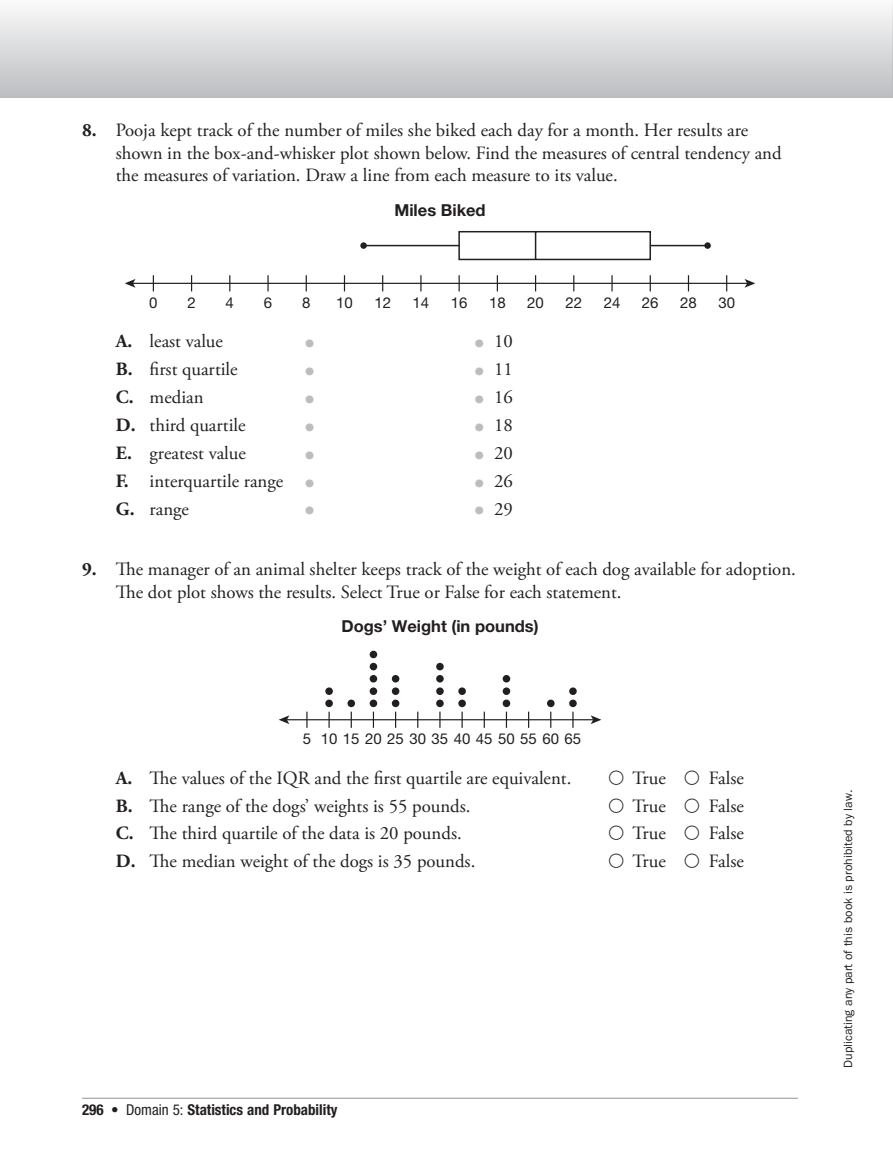
<style>
.page{position:relative;width:893px;height:1175px;background:#fff}
.page>*{position:absolute;margin:0;border:0;box-sizing:border-box;transform-origin:0 0}
.t1{font:28.5px "Adobe Garamond Pro";color:#bcbdc0}
.t2{font:18.75px/22.5px "Adobe Garamond Pro";color:#231f20}
.t3{font:700 16.5px "Helvetica Neue LT Std";color:#231f20}
.t4{font:15px "Helvetica Neue LT Std";color:#231f20}
.t5{font:700 condensed 15px "Helvetica Neue LT Std";color:#231f20}
.t6{font:12px "ITC Franklin Gothic Std";color:#231f20}
.s1{font-weight:700}
.s2{font-size:28.5px;color:#bcbdc0}
.s3{font-weight:400}
</style>
<div class="page">
<div style="left:0;top:0;width:892px;height:97px;background:linear-gradient(to bottom,#fafafb,#bdbec1)"></div>
<hr style="left:892px;top:0;width:1px;height:97px;background:#bcbdc0">
<hr style="left:132px;top:283px;width:615px;height:1px;background:#231f20">
<svg style="left:744px;top:279px;width:11px;height:9px"></svg>
<svg style="left:125px;top:279px;width:10px;height:9px"></svg>
<svg style="left:153px;top:275px;width:1px;height:16px"></svg>
<svg style="left:382px;top:275px;width:1px;height:16px"></svg>
<svg style="left:344px;top:275px;width:1px;height:16px"></svg>
<svg style="left:496px;top:275px;width:2px;height:16px"></svg>
<svg style="left:573px;top:275px;width:1px;height:16px"></svg>
<svg style="left:649px;top:275px;width:1px;height:16px"></svg>
<svg style="left:611px;top:275px;width:1px;height:16px"></svg>
<svg style="left:687px;top:275px;width:2px;height:16px"></svg>
<svg style="left:229px;top:275px;width:1px;height:16px"></svg>
<svg style="left:191px;top:275px;width:1px;height:16px"></svg>
<svg style="left:305px;top:275px;width:2px;height:16px"></svg>
<svg style="left:267px;top:275px;width:1px;height:16px"></svg>
<svg style="left:458px;top:275px;width:1px;height:16px"></svg>
<svg style="left:420px;top:275px;width:1px;height:16px"></svg>
<svg style="left:535px;top:275px;width:1px;height:16px"></svg>
<svg style="left:726px;top:275px;width:1px;height:16px"></svg>
<div style="left:360px;top:242px;width:7px;height:7px;background:#231f20;border-radius:50%"></div>
<div style="left:704px;top:242px;width:6px;height:7px;background:#231f20;border-radius:50%"></div>
<hr style="left:363px;top:245px;width:344px;height:1px;background:#231f20">
<svg style="left:457px;top:231px;width:194px;height:30px"></svg>
<div style="left:547px;top:700px;width:7px;height:7px;background:#231f20;border-radius:50%"></div>
<div style="left:347px;top:700px;width:8px;height:7px;background:#231f20;border-radius:50%"></div>
<div style="left:458px;top:700px;width:8px;height:7px;background:#231f20;border-radius:50%"></div>
<div style="left:458px;top:687px;width:8px;height:8px;background:#231f20;border-radius:50%"></div>
<div style="left:569px;top:700px;width:7px;height:7px;background:#231f20;border-radius:50%"></div>
<div style="left:569px;top:687px;width:7px;height:8px;background:#231f20;border-radius:50%"></div>
<div style="left:325px;top:700px;width:8px;height:7px;background:#231f20;border-radius:50%"></div>
<div style="left:325px;top:687px;width:8px;height:8px;background:#231f20;border-radius:50%"></div>
<hr style="left:286px;top:719px;width:307px;height:1px;background:#231f20">
<svg style="left:590px;top:715px;width:11px;height:9px"></svg>
<svg style="left:279px;top:715px;width:10px;height:9px"></svg>
<svg style="left:572px;top:712px;width:2px;height:16px"></svg>
<svg style="left:306px;top:712px;width:2px;height:16px"></svg>
<svg style="left:350px;top:712px;width:2px;height:16px"></svg>
<svg style="left:328px;top:712px;width:2px;height:16px"></svg>
<svg style="left:373px;top:712px;width:1px;height:16px"></svg>
<svg style="left:395px;top:712px;width:1px;height:16px"></svg>
<svg style="left:417px;top:712px;width:2px;height:16px"></svg>
<svg style="left:439px;top:712px;width:2px;height:16px"></svg>
<svg style="left:461px;top:712px;width:2px;height:16px"></svg>
<svg style="left:483px;top:712px;width:2px;height:16px"></svg>
<svg style="left:506px;top:712px;width:1px;height:16px"></svg>
<svg style="left:528px;top:712px;width:1px;height:16px"></svg>
<svg style="left:550px;top:712px;width:1px;height:16px"></svg>
<div style="left:369px;top:700px;width:8px;height:7px;background:#231f20;border-radius:50%"></div>
<div style="left:369px;top:687px;width:8px;height:8px;background:#231f20;border-radius:50%"></div>
<div style="left:369px;top:675px;width:8px;height:8px;background:#231f20;border-radius:50%"></div>
<div style="left:369px;top:663px;width:8px;height:7px;background:#231f20;border-radius:50%"></div>
<div style="left:369px;top:651px;width:8px;height:7px;background:#231f20;border-radius:50%"></div>
<div style="left:436px;top:700px;width:7px;height:7px;background:#231f20;border-radius:50%"></div>
<div style="left:436px;top:687px;width:7px;height:8px;background:#231f20;border-radius:50%"></div>
<div style="left:436px;top:675px;width:7px;height:8px;background:#231f20;border-radius:50%"></div>
<div style="left:436px;top:663px;width:7px;height:7px;background:#231f20;border-radius:50%"></div>
<div style="left:392px;top:700px;width:7px;height:7px;background:#231f20;border-radius:50%"></div>
<div style="left:392px;top:687px;width:7px;height:8px;background:#231f20;border-radius:50%"></div>
<div style="left:392px;top:675px;width:7px;height:8px;background:#231f20;border-radius:50%"></div>
<div style="left:502px;top:700px;width:8px;height:7px;background:#231f20;border-radius:50%"></div>
<div style="left:502px;top:687px;width:8px;height:8px;background:#231f20;border-radius:50%"></div>
<div style="left:502px;top:675px;width:8px;height:8px;background:#231f20;border-radius:50%"></div>
<hr style="left:82px;top:1098px;width:716px;height:1px;background:#939598">
<p class="t2" style="left:116px;top:120px;width:667px;text-indent:-34px"><span class="s1">8.</span> Pooja kept track of the number of miles she biked each day for a month. Her results are shown in the box-and-whisker plot shown below. Find the measures of central tendency and the measures of variation. Draw a line from each measure to its value.</p>
<p class="t3" style="left:394px;top:200px;width:93px">Miles Biked</p>
<p class="t4" style="left:149px;top:294px;width:10px">0</p>
<p class="t4" style="left:187px;top:294px;width:10px">2</p>
<p class="t4" style="left:226px;top:294px;width:10px">4</p>
<p class="t4" style="left:264px;top:294px;width:10px">6</p>
<p class="t4" style="left:302px;top:294px;width:10px">8</p>
<p class="t4" style="left:336px;top:294px;width:18px">10</p>
<p class="t4" style="left:374px;top:294px;width:18px">12</p>
<p class="t4" style="left:412px;top:294px;width:18px">14</p>
<p class="t4" style="left:451px;top:294px;width:18px">16</p>
<p class="t4" style="left:489px;top:294px;width:18px">18</p>
<p class="t4" style="left:527px;top:294px;width:18px">20</p>
<p class="t4" style="left:565px;top:294px;width:18px">22</p>
<p class="t4" style="left:603px;top:294px;width:18px">24</p>
<p class="t4" style="left:642px;top:294px;width:18px">26</p>
<p class="t4" style="left:680px;top:294px;width:18px">28</p>
<p class="t4" style="left:718px;top:294px;width:18px">30</p>
<p class="t2" style="left:116px;top:331px;width:109px"><span class="s1">A.</span> least value</p>
<h1 class="t1" style="left:304px;top:327px;width:13px">•</h1>
<p class="t2" style="left:474px;top:331px;width:41px"><span class="s2">•</span> 10</p>
<p class="t2" style="left:116px;top:359px;width:123px"><span class="s1">B.</span> first quartile</p>
<h1 class="t1" style="left:304px;top:355px;width:13px">•</h1>
<p class="t2" style="left:474px;top:359px;width:41px"><span class="s2">•</span> 11</p>
<p class="t2" style="left:116px;top:387px;width:89px"><span class="s1">C.</span> median</p>
<h1 class="t1" style="left:304px;top:383px;width:13px">•</h1>
<p class="t2" style="left:474px;top:387px;width:41px"><span class="s2">•</span> 16</p>
<p class="t2" style="left:116px;top:414px;width:131px"><span class="s1">D.</span> third quartile</p>
<h1 class="t1" style="left:304px;top:411px;width:13px">•</h1>
<p class="t2" style="left:474px;top:414px;width:41px"><span class="s2">•</span> 18</p>
<p class="t2" style="left:116px;top:442px;width:131px"><span class="s1">E.</span> greatest value</p>
<h1 class="t1" style="left:304px;top:438px;width:13px">•</h1>
<p class="t2" style="left:474px;top:442px;width:41px"><span class="s2">•</span> 20</p>
<p class="t2" style="left:116px;top:470px;width:201px"><span class="s1">F.</span> interquartile range <span class="s2">•</span></p>
<p class="t2" style="left:474px;top:470px;width:41px"><span class="s2">•</span> 26</p>
<p class="t2" style="left:116px;top:498px;width:75px"><span class="s1">G.</span> range</p>
<h1 class="t1" style="left:304px;top:494px;width:13px">•</h1>
<p class="t2" style="left:474px;top:498px;width:41px"><span class="s2">•</span> 29</p>
<p class="t2" style="left:116px;top:558px;width:681px;text-indent:-34px"><span class="s1">9.</span> The manager of an animal shelter keeps track of the weight of each dog available for adoption.<br>The dot plot shows the results. Select True or False for each statement.</p>
<p class="t3" style="left:341px;top:616px;width:199px">Dogs’ Weight (in pounds)</p>
<p class="t4" style="left:303px;top:730px;width:280px">5 10 15 20 25 30 35 40 45 50 55 60 65</p>
<p class="t2" style="left:116px;top:767px;width:457px"><span class="s1">A.</span> The values of the IQR and the first quartile are equivalent.</p>
<p class="t2" style="left:609px;top:767px;width:136px">○ True ○ False</p>
<p class="t2" style="left:116px;top:795px;width:356px"><span class="s1">B.</span> The range of the dogs’ weights is 55 pounds.</p>
<p class="t2" style="left:609px;top:795px;width:136px">○ True ○ False</p>
<p class="t2" style="left:116px;top:823px;width:347px"><span class="s1">C.</span> The third quartile of the data is 20 pounds.</p>
<p class="t2" style="left:609px;top:823px;width:136px">○ True ○ False</p>
<p class="t2" style="left:116px;top:851px;width:361px"><span class="s1">D.</span> The median weight of the dogs is 35 pounds.</p>
<p class="t2" style="left:609px;top:851px;width:136px">○ True ○ False</p>
<p class="t5" style="left:82px;top:1100px;width:257px">296 • <span class="s3">Domain 5:</span> Statistics and Probability</p>
<p class="t6" style="left:841px;top:1068px;width:279px;rotate:-90deg">Duplicating any part of this book is prohibited by law.</p>
</div>
